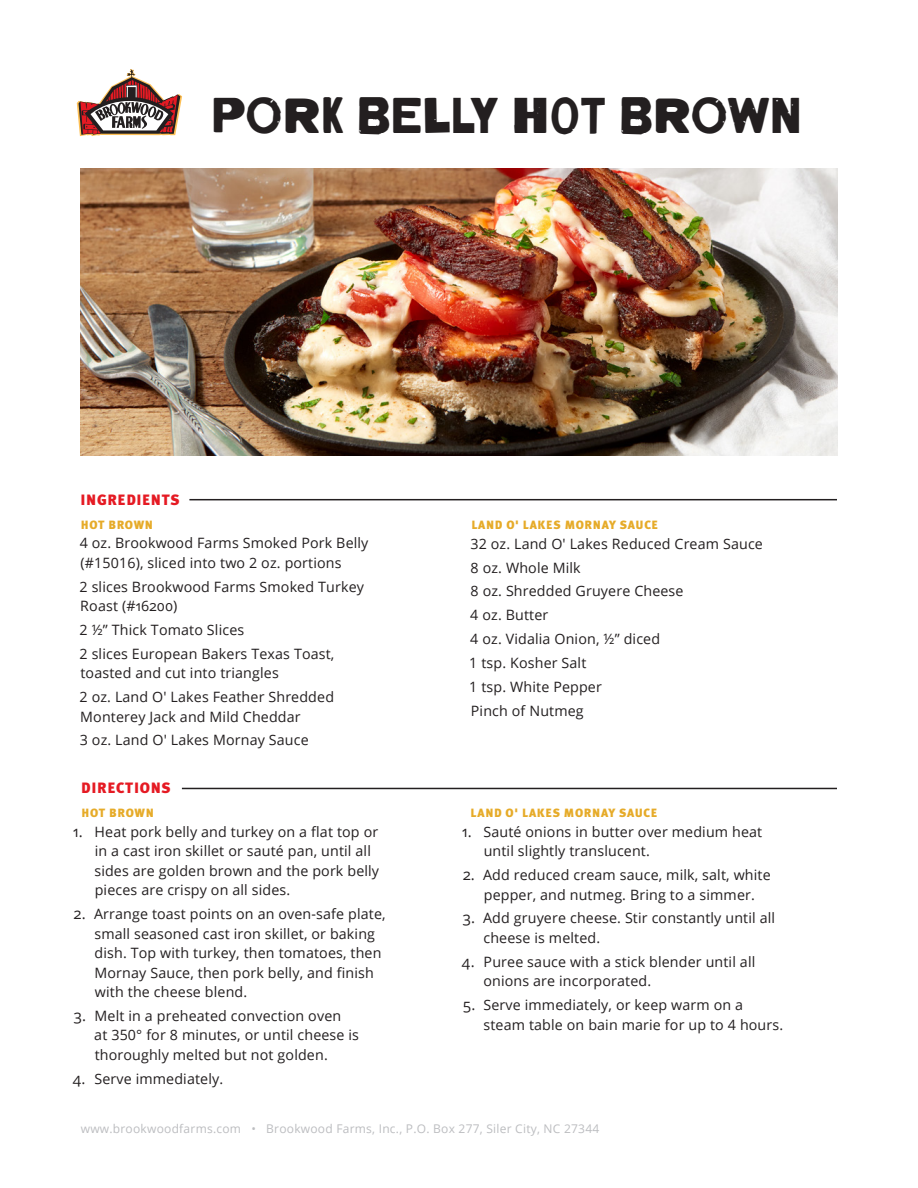
<style>
.page{position:relative;width:918px;height:1188px;background:#fff}
.page>*{position:absolute;margin:0;border:0;box-sizing:border-box;transform-origin:0 0}
.t1{font:45px "Letterpress Gothic";letter-spacing:.035em;color:#231f20;scale:.75 1}
.t2{font:900 15px "Meta Plus";letter-spacing:.045em;color:#e51a23}
.t3{font:14.25px/19.5px "Open Sans";letter-spacing:.01em;color:#231f20}
.t4{font:12px "Open Sans";letter-spacing:.02em;color:#bcbdc0}
.t5{font:900 12px "Meta Plus";letter-spacing:.055em;color:#e6ab29}
.s1{font-size:15px}
</style>
<div class="page">
<svg style="left:77px;top:69px;width:105px;height:67px"></svg>
<img style="left:80px;top:168px;width:758px;height:287px">
<hr style="left:189px;top:499px;width:648px;height:1px;background:#231f20">
<hr style="left:182px;top:788px;width:655px;height:1px;background:#231f20">
<p class="t1" style="left:212px;top:95px;width:786px">PORK BELLY HOT BROWN</p>
<p class="t2" style="left:81px;top:491px;width:101px">INGREDIENTS</p>
<p class="t5" style="left:81px;top:518px;width:74px">HOT BROWN</p>
<p class="t3" style="left:80px;top:533px;width:290px">4 oz. Brookwood Farms Smoked Pork Belly (#15016), sliced into two 2 oz. portions</p>
<p class="t3" style="left:80px;top:576px;width:286px">2 slices Brookwood Farms Smoked Turkey<br>Roast (#16200)</p>
<p class="t3" style="left:80px;top:620px;width:166px">2 ½” Thick Tomato Slices</p>
<p class="t3" style="left:80px;top:643px;width:256px">2 slices European Bakers Texas Toast, toasted and cut into triangles</p>
<p class="t3" style="left:80px;top:687px;width:256px">2 oz. Land O' Lakes Feather Shredded<br>Monterey Jack and Mild Cheddar</p>
<p class="t3" style="left:80px;top:730px;width:230px">3 oz. Land O' Lakes Mornay Sauce</p>
<p class="t2" style="left:81px;top:779px;width:91px">DIRECTIONS</p>
<p class="t5" style="left:82px;top:806px;width:74px">HOT BROWN</p>
<p class="t3" style="left:94px;top:821px;width:286px;text-indent:-21px"><span class="s1">1.</span> Heat pork belly and turkey on a flat top or in a cast iron skillet or sauté pan, until all sides are golden brown and the pork belly pieces are crispy on all sides.</p>
<p class="t3" style="left:94px;top:904px;width:293px;text-indent:-20px"><span class="s1">2.</span> Arrange toast points on an oven-safe plate, small seasoned cast iron skillet, or baking dish. Top with turkey, then tomatoes, then Mornay Sauce, then pork belly, and finish with the cheese blend.</p>
<p class="t3" style="left:94px;top:1006px;width:266px;text-indent:-21px"><span class="s1">3.</span> Melt in a preheated convection oven<br>at 350° for 8 minutes, or until cheese is thoroughly melted but not golden.</p>
<p class="t3" style="left:73px;top:1068px;width:152px"><span class="s1">4.</span> Serve immediately.</p>
<p class="t5" style="left:471px;top:518px;width:188px">LAND O' LAKES MORNAY SAUCE</p>
<p class="t3" style="left:470px;top:534px;width:294px">32 oz. Land O' Lakes Reduced Cream Sauce</p>
<p class="t3" style="left:471px;top:557px;width:112px">8 oz. Whole Milk</p>
<p class="t3" style="left:471px;top:581px;width:215px">8 oz. Shredded Gruyere Cheese</p>
<p class="t3" style="left:470px;top:605px;width:80px">4 oz. Butter</p>
<p class="t3" style="left:470px;top:629px;width:191px">4 oz. Vidalia Onion, ½” diced</p>
<p class="t3" style="left:469px;top:653px;width:119px">1 tsp. Kosher Salt</p>
<p class="t3" style="left:469px;top:676px;width:134px">1 tsp. White Pepper</p>
<p class="t3" style="left:471px;top:700px;width:114px">Pinch of Nutmeg</p>
<p class="t5" style="left:471px;top:806px;width:188px">LAND O' LAKES MORNAY SAUCE</p>
<p class="t3" style="left:484px;top:821px;width:280px;text-indent:-22px"><span class="s1">1.</span> Sauté onions in butter over medium heat until slightly translucent.</p>
<p class="t3" style="left:463px;top:865px;width:309px;text-align:center"><span class="s1">2.</span> Add reduced cream sauce, milk, salt, white pepper, and nutmeg. Bring to a simmer.</p>
<p class="t3" style="left:483px;top:908px;width:293px;text-indent:-21px"><span class="s1">3.</span> Add gruyere cheese. Stir constantly until all cheese is melted.</p>
<p class="t3" style="left:483px;top:951px;width:273px;text-indent:-21px"><span class="s1">4.</span> Puree sauce with a stick blender until all onions are incorporated.</p>
<p class="t3" style="left:483px;top:995px;width:301px;text-indent:-21px"><span class="s1">5.</span> Serve immediately, or keep warm on a steam table on bain marie for up to 4 hours.</p>
<p class="t4" style="left:81px;top:1121px;width:520px">www.brookwoodfarms.com • Brookwood Farms, Inc., P.O. Box 277, Siler City, NC 27344</p>
</div>
